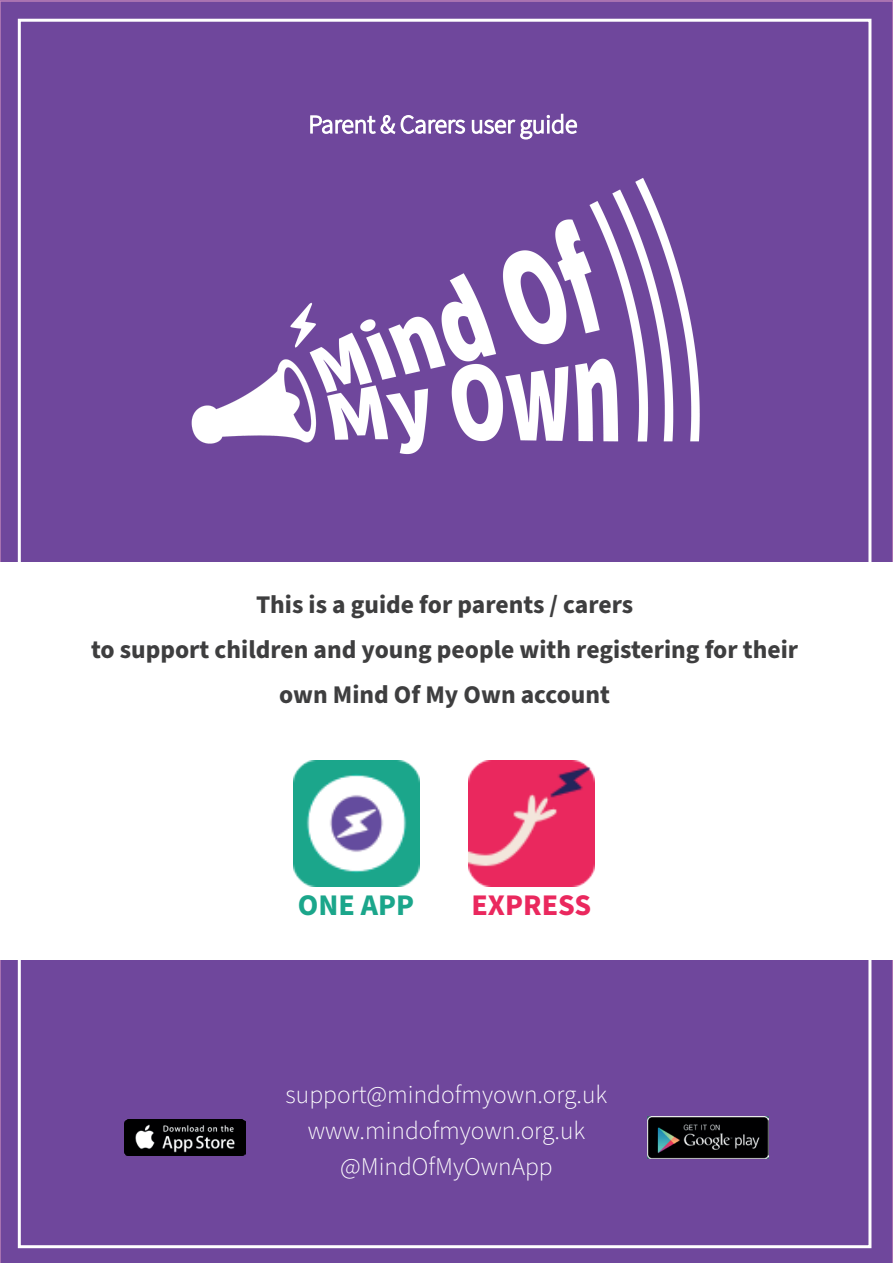
<style>
.page{position:relative;width:893px;height:1263px;background:#6f479c}
.page>*{position:absolute;margin:0;border:0;box-sizing:border-box;transform-origin:0 0}
.t1{font:700 30px "Source Sans Pro";color:#ea285e}
.t2{font:700 30px "Source Sans Pro";color:#1ba68b}
.t3{font:700 25.5px/45px "Source Sans Pro";color:#3e3e3f;text-align:center}
.t4{font:300 25.5px/36px "Source Sans Pro";color:#fff;text-align:center}
</style>
<div class="page">
<div style="left:0;top:562px;width:893px;height:397px;background:#fff"></div>
<img style="left:648px;top:1117px;width:121px;height:42px">
<img style="left:124px;top:1120px;width:121px;height:36px">
<img style="left:185px;top:175px;width:523px;height:282px">
<svg style="left:309px;top:69px;width:269px;height:109px;background:#7852a2"></svg>
<img style="left:468px;top:761px;width:126px;height:125px">
<img style="left:293px;top:761px;width:126px;height:125px">
<p class="t3" style="left:91px;top:583px;width:709px">This is a guide for parents / carers<br>to support children and young people with registering for their own Mind Of My Own account</p>
<p class="t2" style="left:298px;top:885px;width:118px">ONE APP</p>
<p class="t1" style="left:471px;top:884px;width:121px">EXPRESS</p>
<p class="t4" style="left:286px;top:1077px;width:323px">support@mindofmyown.org.uk www.mindofmyown.org.uk @MindOfMyOwnApp</p>
</div>
